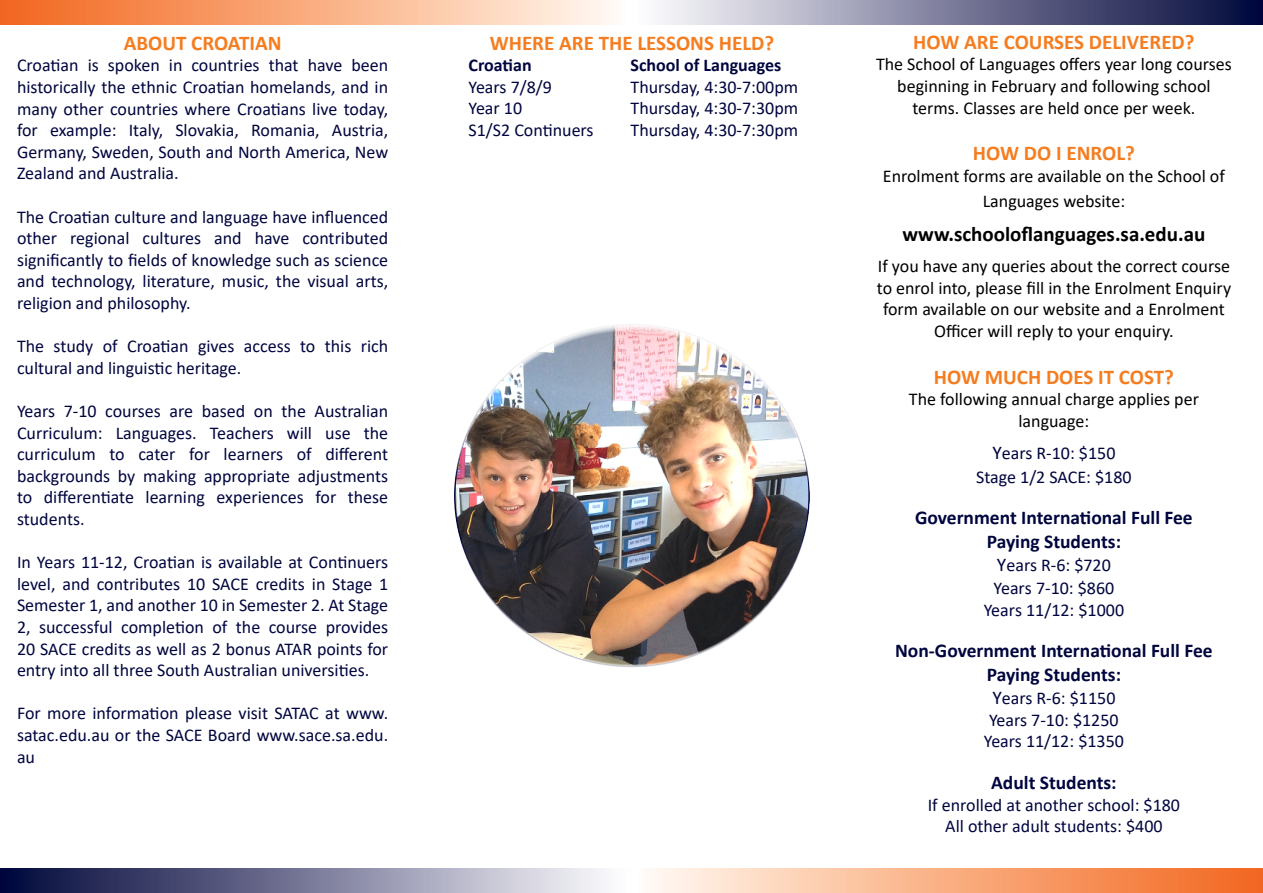
<style>
.page{position:relative;width:1263px;height:893px;background:#fff}
.page>*{position:absolute;margin:0;border:0;box-sizing:border-box;transform-origin:0 0}
.t1{font:700 21px "Calibri";color:#f57d20}
.t2{font:700 21px "Calibri";color:#000}
.t3{font:700 19.5px/23.7px "Calibri";color:#00053e;text-align:center}
.t4{font:18px/21.6px "Calibri";color:#00053e;text-align:justify}
.t5{font:18px/21.6px "Calibri";color:#000;text-align:center}
.t6{font:700 18px "Calibri";color:#00053e}
.s1{font-size:19.5px}
</style>
<div class="page">
<div style="left:0;top:0;width:631px;height:25px;background:linear-gradient(to right,#f2641a,#fffbf2)"></div>
<div style="left:631px;top:0;width:632px;height:25px;background:linear-gradient(to right,#fffeff,#000339)"></div>
<div style="left:631px;top:868px;width:632px;height:25px;background:linear-gradient(to right,#fffbf3,#f2651a)"></div>
<div style="left:0;top:868px;width:631px;height:25px;background:linear-gradient(to right,#000338,#fffdff)"></div>
<img style="left:455px;top:326px;width:354px;height:339px">
<p class="t1" style="left:124px;top:28px;width:159px">ABOUT CROATIAN</p>
<p class="t4" style="left:17px;top:54px;width:373px">Croatian is spoken in countries that have been historically the ethnic Croatian homelands, and in many other countries where Croatians live today, for example: Italy, Slovakia, Romania, Austria, Germany, Sweden, South and North America, New Zealand and Australia.</p>
<p class="t4" style="left:17px;top:205px;width:373px">The Croatian culture and language have influenced other regional cultures and have contributed significantly to fields of knowledge such as science and technology, literature, music, the visual arts, religion and philosophy.</p>
<p class="t4" style="left:17px;top:335px;width:373px">The study of Croatian gives access to this rich cultural and linguistic heritage.</p>
<p class="t4" style="left:17px;top:400px;width:373px">Years 7-10 courses are based on the Australian Curriculum: Languages. Teachers will use the curriculum to cater for learners of different backgrounds by making appropriate adjustments to differentiate learning experiences for these students.</p>
<p class="t4" style="left:17px;top:551px;width:373px">In Years 11-12, Croatian is available at Continuers level, and contributes 10 SACE credits in Stage 1<br>Semester 1, and another 10 in Semester 2. At Stage 2, successful completion of the course provides 20 SACE credits as well as 2 bonus ATAR points for entry into all three South Australian universities.</p>
<p class="t4" style="left:17px;top:702px;width:373px">For more information please visit SATAC at www. satac.edu.au or the SACE Board www.sace.sa.edu. au</p>
<p class="t1" style="left:490px;top:28px;width:286px">WHERE ARE THE LESSONS HELD?</p>
<p class="t6" style="left:468px;top:52px;width:65px">Croatian</p>
<p class="t6" style="left:630px;top:52px;width:152px">School of Languages</p>
<p class="t4" style="left:468px;top:75px;width:85px">Years 7/8/9</p>
<p class="t4" style="left:630px;top:75px;width:169px">Thursday, 4:30-7:00pm</p>
<p class="t4" style="left:468px;top:97px;width:55px">Year 10</p>
<p class="t4" style="left:630px;top:97px;width:169px">Thursday, 4:30-7:30pm</p>
<p class="t4" style="left:468px;top:118px;width:127px">S1/S2 Continuers</p>
<p class="t4" style="left:630px;top:118px;width:169px">Thursday, 4:30-7:30pm</p>
<p class="t1" style="left:913px;top:27px;width:283px">HOW ARE COURSES DELIVERED?</p>
<p class="t5" style="left:876px;top:53px;width:357px">The School of Languages offers year long courses beginning in February and following school terms. Classes are held once per week.</p>
<p class="t1" style="left:973px;top:139px;width:164px">HOW DO I ENROL?</p>
<p class="t5" style="left:883px;top:163px;width:343px;line-height:25.2px">Enrolment forms are available on the School of<br>Languages website:</p>
<p class="t2" style="left:902px;top:220px;width:304px">www.schooloflanguages.sa.edu.au</p>
<p class="t5" style="left:877px;top:255px;width:356px">If you have any queries about the correct course to enrol into, please fill in the Enrolment Enquiry form available on our website and a Enrolment Officer will reply to your enquiry.</p>
<p class="t1" style="left:934px;top:362px;width:242px">HOW MUCH DOES IT COST?</p>
<p class="t5" style="left:909px;top:388px;width:292px">The following annual charge applies per language:</p>
<p class="t4" style="left:976px;top:441px;width:157px;line-height:23.4px;text-align:center"><span class="s1">Y</span>ears R-10: $150<br>Stage 1/2 SACE: $180</p>
<p class="t3" style="left:915px;top:505px;width:279px">Government International Full Fee<br>Paying Students:</p>
<p class="t4" style="left:984px;top:554px;width:142px;line-height:22.2px;text-align:center"><span class="s1">Y</span>ears R-6: $720<br>Years 7-10: $860<br>Years 11/12: $1000</p>
<p class="t3" style="left:895px;top:639px;width:319px;line-height:23.2px">Non-Government International Full Fee<br>Paying Students:</p>
<p class="t4" style="left:984px;top:686px;width:142px;text-align:center"><span class="s1">Y</span>ears R-6: $1150<br>Years 7-10: $1250<br>Years 11/12: $1350</p>
<p class="t3" style="left:991px;top:770px;width:127px">Adult Students:</p>
<p class="t4" style="left:928px;top:793px;width:254px;text-align:center">If enrolled at another school: $180<br>All other adult students: $400</p>
</div>
